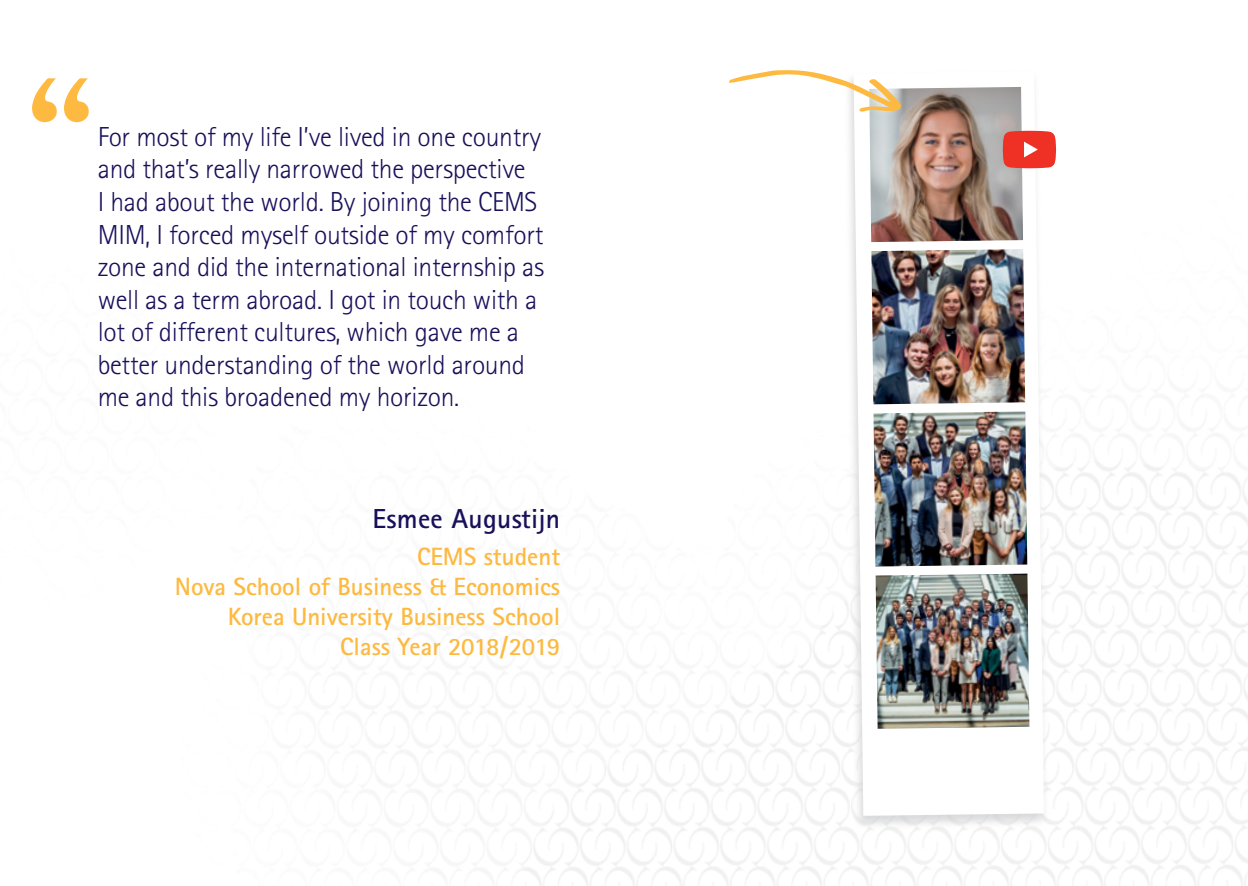
<style>
.page{position:relative;width:1248px;height:886px;background:#fff}
.page>*{position:absolute;margin:0;border:0;box-sizing:border-box;transform-origin:0 0}
.Header-serif{font:700 172.5px "Rotis Serif";color:#fdb940}
.Body_copy{font:300 27.5px/32.5px "Rotis Sans Serif";letter-spacing:-.01em;color:#19105a}
.Body_copy-2{font:700 27.5px "Rotis Sans Serif";letter-spacing:.01em;color:#19105a}
.Body_copy-3{font:700 25px "Rotis Sans Serif";color:#fdb940}
</style>
<div class="page">
<img style="left:376px;top:137px;width:871px;height:749px">
<div style="left:843px;top:70px;width:206px;height:760px;background:#c9cacc;opacity:.7"></div>
<svg style="left:853px;top:71px;width:190px;height:745px"></svg>
<img style="left:875px;top:574px;width:154px;height:155px">
<img style="left:873px;top:411px;width:154px;height:155px">
<img style="left:871px;top:249px;width:154px;height:155px">
<img style="left:869px;top:87px;width:153px;height:155px">
<svg style="left:729px;top:70px;width:172px;height:42px"></svg>
<svg style="left:1002px;top:131px;width:53px;height:37px;background:#ec4439"></svg>
<p class="Header-serif" style="left:22px;top:36px;width:78px">“</p>
<p class="Body_copy" style="left:98px;top:120px;width:448px">For most of my life I’ve lived in one country and that’s really narrowed the perspective<br>I had about the world. By joining the CEMS MIM, I forced myself outside of my comfort zone and did the international internship as well as a term abroad. I got in touch with a lot of different cultures, which gave me a better understanding of the world around me and this broadened my horizon.</p>
<p class="Body_copy-2" style="left:372px;top:501px;width:189px">Esmee Augustijn</p>
<p class="Body_copy-3" style="left:417px;top:540px;width:145px">CEMS student</p>
<p class="Body_copy-3" style="left:175px;top:570px;width:387px">Nova School of Business &amp; Economics</p>
<p class="Body_copy-3" style="left:228px;top:600px;width:334px">Korea University Business School</p>
<p class="Body_copy-3" style="left:340px;top:630px;width:221px">Class Year 2018/2019</p>
</div>
